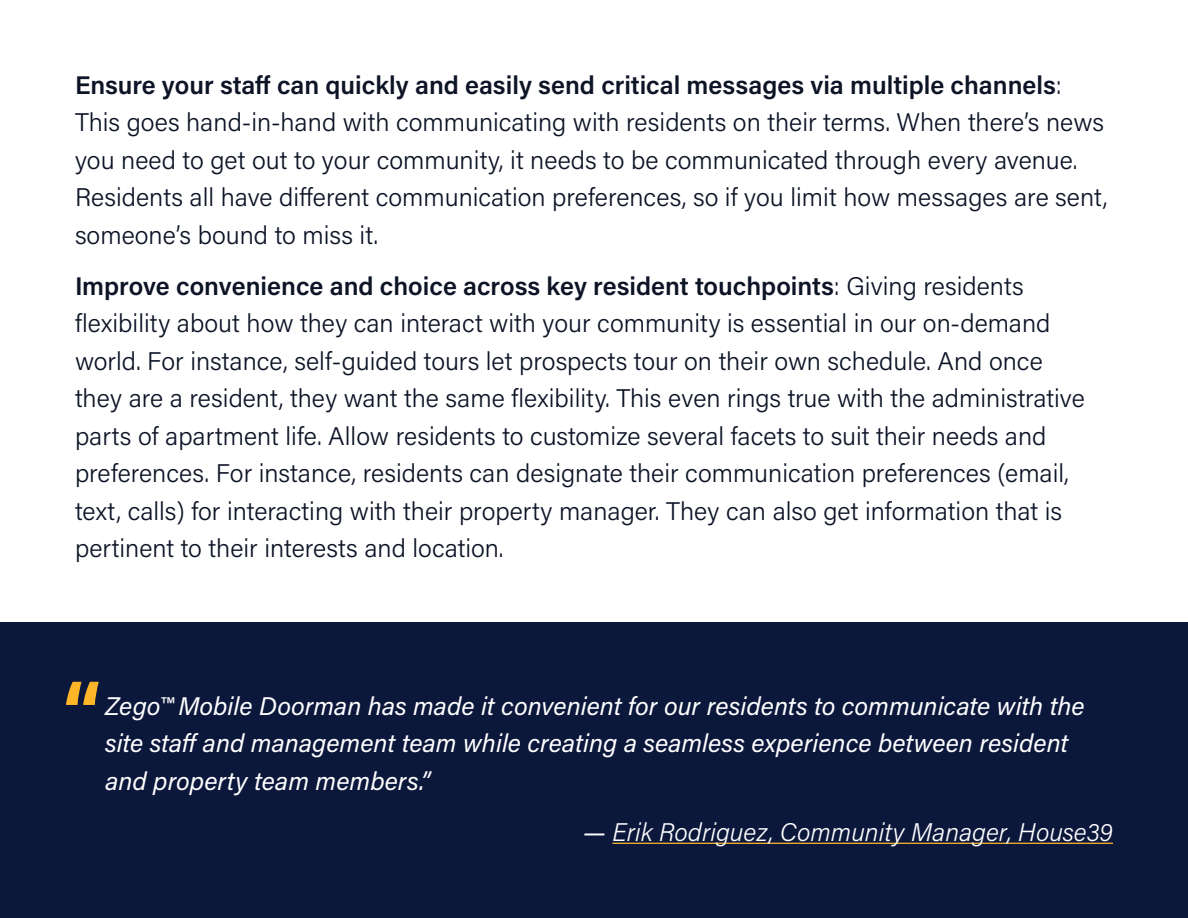
<style>
.page{position:relative;width:1188px;height:918px;background:#fff}
.page>*{position:absolute;margin:0;border:0;box-sizing:border-box;transform-origin:0 0}
.t1{font:700 72px "Acumin Pro Wide";color:#fdb627}
.t2{font:300 25.5px/37.5px "Acumin Pro";color:#0d1426}
.t3{font:italic 25.5px/37.5px "Acumin Pro";color:#fff}
.t4{font:italic 300 25.5px "Acumin Pro";color:#fff}
.s1{font-weight:600}
.s2{font-weight:400}
</style>
<div class="page">
<div style="left:0;top:622px;width:1188px;height:296px;background:#0c173c"></div>
<hr style="left:612px;top:843px;width:501px;height:1px;background:#f8b52e">
<p class="t2" style="left:75px;top:65px;width:1034px"><span class="s1">Ensure your staff can quickly and easily send critical messages via multiple channels</span>:<br>This goes hand-in-hand with communicating with residents on their terms. When there’s news you need to get out to your community, it needs to be communicated through every avenue.<br>Residents all have different communication preferences, so if you limit how messages are sent, someone’s bound to miss it.</p>
<p class="t2" style="left:75px;top:266px;width:1011px"><span class="s1">Improve convenience and choice across key resident touchpoints</span>: Giving residents flexibility about how they can interact with your community is essential in our on-demand world. For instance, self-guided tours let prospects tour on their own schedule. And once they are a resident, they want the same flexibility. This even rings true with the administrative parts of apartment life. Allow residents to customize several facets to suit their needs and preferences. For instance, residents can designate their communication preferences (email, text, calls) for interacting with their property manager. They can also get information that is pertinent to their interests and location.</p>
<h1 class="t1" style="left:63px;top:658px;width:40px">“</h1>
<p class="t3" style="left:105px;top:686px;width:981px">Zego™ Mobile Doorman has made it convenient for our residents to communicate with the site staff and management team while creating a seamless experience between resident and property team members.”</p>
<p class="t4" style="left:583px;top:814px;width:531px"><span class="s2">—</span> Erik Rodriguez, Community Manager, House39</p>
</div>
